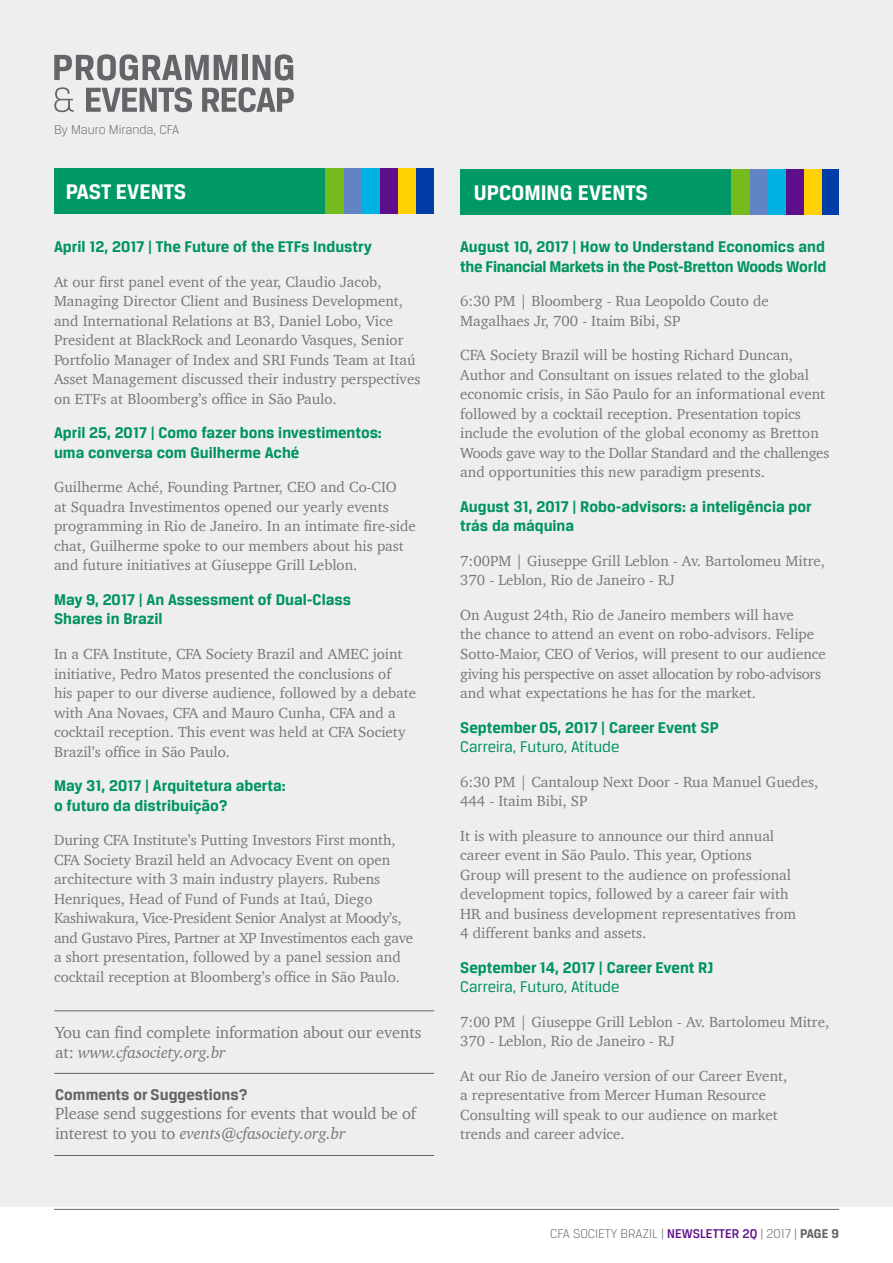
<style>
.page{position:relative;width:893px;height:1263px;background:#fff}
.page>*{position:absolute;margin:0;border:0;box-sizing:border-box;transform-origin:0 0}
.t1{font:700 22.5px "CFA Breuer Text";color:#fff}
.t2{font:700 16.5px/19.5px "CFA Breuer Text";color:#00945e}
.t3{font:16.5px/19.5px "Charter";letter-spacing:-.01em;color:#787878}
.t4{font:16.5px "CFA Breuer Text";color:#00945e}
.t5{font:700 16.5px "CFA Breuer Text";color:#646569}
.t6{font:15px/19.5px "Charter";color:#787878}
.t7{font:300 13.5px "CFA Breuer Text";color:#646569}
.s1{font-style:italic}
.s2{font-weight:500;color:#5e0d8b}
.s3{font-weight:700}
</style>
<div class="page">
<hr style="left:54px;top:1209px;width:785px;height:1px;background:#646569">
<div style="left:0;top:0;width:893px;height:1207px;background:#eee"></div>
<div style="left:54px;top:169px;width:362px;height:45px;background:#096"></div>
<div style="left:415px;top:168px;width:18px;height:46px;background:#003da6"></div>
<div style="left:397px;top:168px;width:18px;height:46px;background:#ffd100"></div>
<div style="left:379px;top:168px;width:18px;height:46px;background:#5e0d8b"></div>
<div style="left:361px;top:168px;width:18px;height:46px;background:#00b3e3"></div>
<div style="left:343px;top:168px;width:18px;height:46px;background:#6185c4"></div>
<div style="left:325px;top:168px;width:19px;height:46px;background:#77bc1f"></div>
<div style="left:460px;top:169px;width:379px;height:45px;background:#096"></div>
<div style="left:821px;top:169px;width:18px;height:45px;background:#003da6"></div>
<div style="left:803px;top:169px;width:18px;height:45px;background:#ffd100"></div>
<div style="left:785px;top:169px;width:18px;height:45px;background:#5e0d8b"></div>
<div style="left:767px;top:169px;width:18px;height:45px;background:#00b3e3"></div>
<div style="left:749px;top:169px;width:18px;height:45px;background:#6185c4"></div>
<div style="left:731px;top:169px;width:18px;height:45px;background:#77bc1f"></div>
<svg style="left:54px;top:54px;width:183px;height:26px"></svg>
<div style="left:242px;top:55px;width:6px;height:25px;background:#646569"></div>
<svg style="left:253px;top:54px;width:40px;height:26px"></svg>
<svg style="left:54px;top:87px;width:20px;height:25px"></svg>
<svg style="left:86px;top:87px;width:106px;height:25px"></svg>
<svg style="left:202px;top:87px;width:92px;height:25px"></svg>
<hr style="left:54px;top:1073px;width:380px;height:1px;background:#646569">
<hr style="left:54px;top:1010px;width:380px;height:1px;background:#646569">
<hr style="left:54px;top:1155px;width:380px;height:1px;background:#646569">
<p class="t7" style="left:54px;top:122px;width:127px">By Mauro Miranda, CFA</p>
<h1 class="t1" style="left:66px;top:179px;width:122px">PAST EVENTS</h1>
<h1 class="t1" style="left:474px;top:180px;width:176px">UPCOMING EVENTS</h1>
<p class="t2" style="left:54px;top:237px;width:319px">April 12, 2017 | The Future of the ETFs Industry</p>
<p class="t6" style="left:54px;top:272px;width:368px">At our first panel event of the year, Claudio Jacob, Managing Director Client and Business Development, and International Relations at B3, Daniel Lobo, Vice President at BlackRock and Leonardo Vasques, Senior Portfolio Manager of Index and SRI Funds Team at Itaú Asset Management discussed their industry perspectives on ETFs at Bloomberg’s office in São Paulo.</p>
<p class="t2" style="left:54px;top:423px;width:329px">April 25, 2017 | Como fazer bons investimentos: uma conversa com Guilherme Aché</p>
<p class="t6" style="left:54px;top:477px;width:363px">Guilherme Aché, Founding Partner, CEO and Co-CIO<br>at Squadra Investimentos opened our yearly events programming in Rio de Janeiro. In an intimate fire-side chat, Guilherme spoke to our members about his past and future initiatives at Giuseppe Grill Leblon.</p>
<p class="t2" style="left:54px;top:589px;width:298px">May 9, 2017 | An Assessment of Dual-Class<br>Shares in Brazil</p>
<p class="t6" style="left:54px;top:644px;width:364px">In a CFA Institute, CFA Society Brazil and AMEC joint initiative, Pedro Matos presented the conclusions of<br>his paper to our diverse audience, followed by a debate with Ana Novaes, CFA and Mauro Cunha, CFA and a cocktail reception. This event was held at CFA Society Brazil’s office in São Paulo.</p>
<p class="t2" style="left:54px;top:775px;width:233px">May 31, 2017 | Arquitetura aberta: o futuro da distribuição?</p>
<p class="t6" style="left:54px;top:830px;width:361px">During CFA Institute’s Putting Investors First month, CFA Society Brazil held an Advocacy Event on open architecture with 3 main industry players. Rubens Henriques, Head of Fund of Funds at Itaú, Diego Kashiwakura, Vice-President Senior Analyst at Moody’s, and Gustavo Pires, Partner at XP Investimentos each gave a short presentation, followed by a panel session and cocktail reception at Bloomberg’s office in São Paulo.</p>
<p class="t3" style="left:55px;top:1022px;width:368px">You can find complete information about our events at: <span class="s1">www.cfasociety.org.br</span></p>
<p class="t5" style="left:55px;top:1085px;width:194px">Comments or Suggestions?</p>
<p class="t3" style="left:55px;top:1103px;width:363px">Please send suggestions for events that would be of interest to you to <span class="s1">events@cfasociety.org.br</span></p>
<p class="t2" style="left:460px;top:237px;width:368px">August 10, 2017 | How to Understand Economics and the Financial Markets in the Post-Bretton Woods World</p>
<p class="t6" style="left:460px;top:291px;width:310px">6:30 PM | Bloomberg - Rua Leopoldo Couto de<br>Magalhaes Jr, 700 - Itaim Bibi, SP</p>
<p class="t6" style="left:460px;top:345px;width:371px">CFA Society Brazil will be hosting Richard Duncan, Author and Consultant on issues related to the global economic crisis, in São Paulo for an informational event followed by a cocktail reception. Presentation topics include the evolution of the global economy as Bretton Woods gave way to the Dollar Standard and the challenges and opportunities this new paradigm presents.</p>
<p class="t2" style="left:460px;top:496px;width:353px">August 31, 2017 | Robo-advisors: a inteligência por trás da máquina</p>
<p class="t6" style="left:460px;top:551px;width:366px">7:00PM | Giuseppe Grill Leblon - Av. Bartolomeu Mitre,<br>370 - Leblon, Rio de Janeiro - RJ</p>
<p class="t6" style="left:460px;top:605px;width:367px">On August 24th, Rio de Janeiro members will have<br>the chance to attend an event on robo-advisors. Felipe Sotto-Maior, CEO of Verios, will present to our audience giving his perspective on asset allocation by robo-advisors and what expectations he has for the market.</p>
<p class="t2" style="left:460px;top:717px;width:260px">September 05, 2017 | Career Event SP</p>
<p class="t4" style="left:460px;top:737px;width:161px">Carreira, Futuro, Atitude</p>
<p class="t6" style="left:460px;top:771px;width:360px">6:30 PM | Cantaloup Next Door - Rua Manuel Guedes,<br>444 - Itaim Bibi, SP</p>
<p class="t6" style="left:460px;top:825px;width:337px">It is with pleasure to announce our third annual career event in São Paulo. This year, Options Group will present to the audience on professional development topics, followed by a career fair with HR and business development representatives from 4 different banks and assets.</p>
<p class="t2" style="left:460px;top:957px;width:255px">September 14, 2017 | Career Event RJ</p>
<p class="t4" style="left:460px;top:977px;width:161px">Carreira, Futuro, Atitude</p>
<p class="t6" style="left:460px;top:1011px;width:370px">7:00 PM | Giuseppe Grill Leblon - Av. Bartolomeu Mitre,<br>370 - Leblon, Rio de Janeiro - RJ</p>
<p class="t6" style="left:460px;top:1065px;width:329px">At our Rio de Janeiro version of our Career Event, a representative from Mercer Human Resource Consulting will speak to our audience on market trends and career advice.</p>
<p class="t7" style="left:550px;top:1226px;width:290px">CFA SOCIETY BRAZIL | <span class="s2">NEWSLETTER 2Q</span> | 2017 | <span class="s3">PAGE 9</span></p>
</div>
